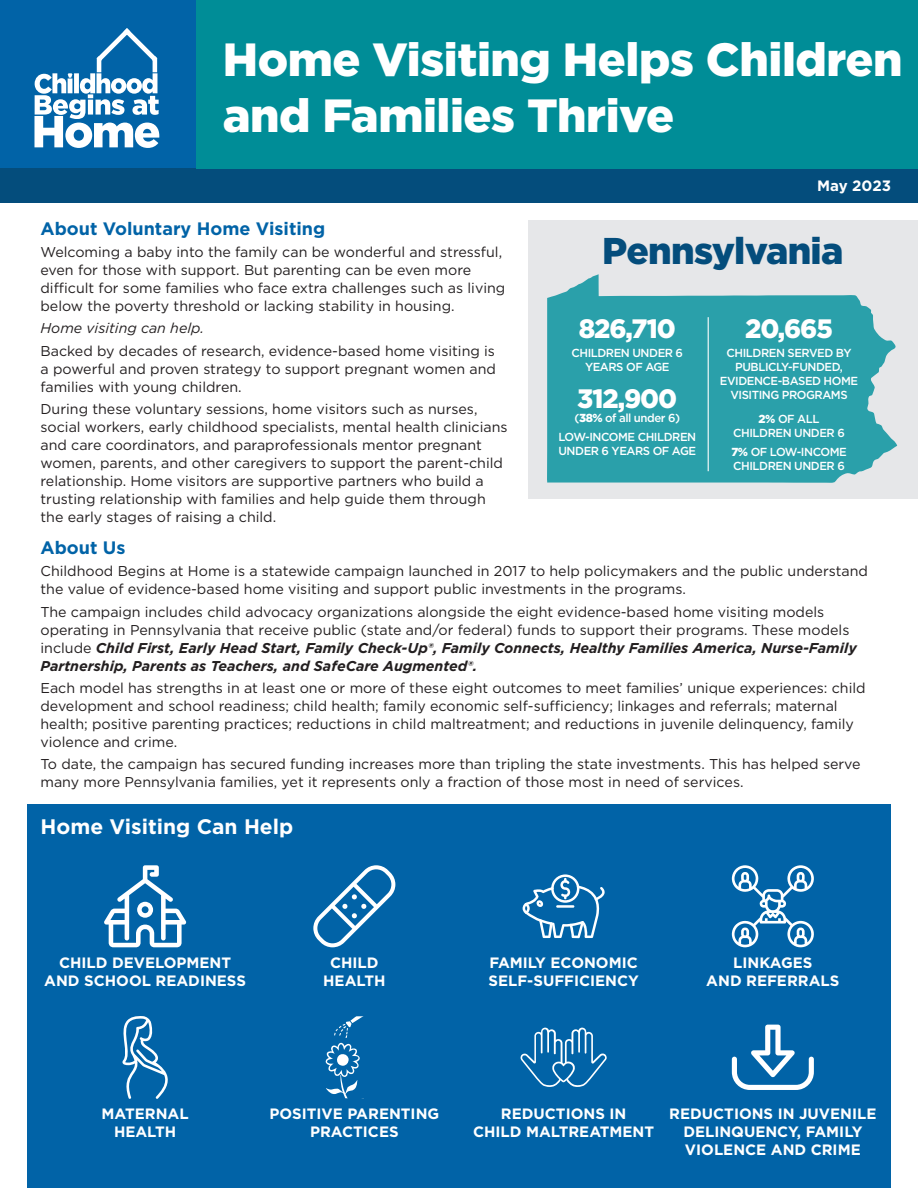
<style>
.page{position:relative;width:918px;height:1188px;background:#fff}
.page>*{position:absolute;margin:0;border:0;box-sizing:border-box;transform-origin:0 0}
.t1{font:900 46.5px/55.8px "Gotham";letter-spacing:-.01em;color:#fff}
.t2{font:900 37.2px "Gotham";letter-spacing:-.02em;color:#044d7c}
.t3{font:900 26.55px "Gotham";letter-spacing:-.04em;color:#fff}
.t4{font:700 21px "Gotham";color:#fff}
.t5{font:700 18px "Gotham";color:#0163a7}
.t6{font:700 15px/18px "Gotham";color:#fff;text-align:center}
.t7{font:14.25px/18px "Gotham";color:#231f20}
.t8{font:italic 14.25px "Gotham";color:#231f20}
.t9{font:500 11.7px/14px "Gotham";letter-spacing:-.04em;color:#fff;text-align:center}
.s1{font-weight:700;font-style:italic}
.s2{font-weight:900}
</style>
<div class="page">
<div style="left:0;top:0;width:197px;height:169px;background:#0163a7"></div>
<div style="left:0;top:169px;width:918px;height:34px;background:#044d7c"></div>
<svg style="left:34px;top:28px;width:125px;height:120px"></svg>
<div style="left:197px;top:0;width:721px;height:169px;background:#008d97"></div>
<div style="left:27px;top:804px;width:864px;height:384px;background:#0163a7"></div>
<svg style="left:104px;top:865px;width:82px;height:82px"></svg>
<svg style="left:122px;top:1016px;width:46px;height:82px"></svg>
<svg style="left:313px;top:865px;width:82px;height:82px"></svg>
<svg style="left:325px;top:1016px;width:39px;height:82px"></svg>
<div style="left:337px;top:1054px;width:12px;height:12px;background:#fff;border-radius:50%"></div>
<svg style="left:523px;top:874px;width:82px;height:64px"></svg>
<svg style="left:521px;top:1028px;width:86px;height:59px"></svg>
<svg style="left:732px;top:865px;width:82px;height:82px"></svg>
<svg style="left:732px;top:1025px;width:82px;height:65px"></svg>
<div style="left:528px;top:220px;width:390px;height:279px;background:#e6e7e9"></div>
<svg style="left:554px;top:274px;width:343px;height:209px"></svg>
<div style="left:547px;top:296px;width:286px;height:187px;background:#2aa0aa"></div>
<hr style="left:708px;top:317px;width:1px;height:154px;background:#fff">
<h1 class="t1" style="left:223px;top:31px;width:681px">Home Visiting Helps Children and Families Thrive</h1>
<p class="t6" style="left:817px;top:176px;width:75px">May 2023</p>
<p class="t5" style="left:40px;top:216px;width:286px">About Voluntary Home Visiting</p>
<p class="t7" style="left:40px;top:243px;width:466px">Welcoming a baby into the family can be wonderful and stressful, even for those with support. But parenting can be even more difficult for some families who face extra challenges such as living below the poverty threshold or lacking stability in housing.</p>
<p class="t8" style="left:40px;top:319px;width:165px">Home visiting can help.</p>
<p class="t7" style="left:40px;top:341px;width:457px;text-align:justify">Backed by decades of research, evidence-based home visiting is a powerful and proven strategy to support pregnant women and families with young children.</p>
<p class="t7" style="left:40px;top:400px;width:469px">During these voluntary sessions, home visitors such as nurses, social workers, early childhood specialists, mental health clinicians and care coordinators, and paraprofessionals mentor pregnant women, parents, and other caregivers to support the parent-child relationship. Home visitors are supportive partners who build a trusting relationship with families and help guide them through the early stages of raising a child.</p>
<p class="t5" style="left:40px;top:536px;width:87px">About Us</p>
<p class="t7" style="left:40px;top:562px;width:829px">Childhood Begins at Home is a statewide campaign launched in 2017 to help policymakers and the public understand the value of evidence-based home visiting and support public investments in the programs.</p>
<p class="t7" style="left:40px;top:602px;width:818px">The campaign includes child advocacy organizations alongside the eight evidence-based home visiting models operating in Pennsylvania that receive public (state and/or federal) funds to support their programs. These models include <span class="s1">Child First, Early Head Start, Family Check-Up®, Family Connects, Healthy Families America, Nurse-Family Partnership, Parents as Teachers, and SafeCare Augmented®.</span></p>
<p class="t7" style="left:40px;top:679px;width:827px">Each model has strengths in at least one or more of these eight outcomes to meet families’ unique experiences: child development and school readiness; child health; family economic self-sufficiency; linkages and referrals; maternal health; positive parenting practices; reductions in child maltreatment; and reductions in juvenile delinquency, family violence and crime.</p>
<p class="t7" style="left:40px;top:755px;width:822px">To date, the campaign has secured funding increases more than tripling the state investments. This has helped serve many more Pennsylvania families, yet it represents only a fraction of those most in need of services.</p>
<h2 class="t2" style="left:602px;top:225px;width:243px">Pennsylvania</h2>
<h3 class="t3" style="left:579px;top:311px;width:99px">826,710</h3>
<p class="t9" style="left:572px;top:346px;width:113px">CHILDREN UNDER 6<br>YEARS OF AGE</p>
<h3 class="t3" style="left:577px;top:380px;width:102px">312,900</h3>
<p class="t9" style="left:558px;top:408px;width:139px;line-height:18.9px">(<span class="s2">38%</span> of all under 6)<br>LOW-INCOME CHILDREN</p>
<p class="t9" style="left:558px;top:444px;width:139px">UNDER 6 YEARS OF AGE</p>
<h3 class="t3" style="left:745px;top:311px;width:89px">20,665</h3>
<p class="t9" style="left:720px;top:346px;width:140px">CHILDREN SERVED BY<br>PUBLICLY-FUNDED,<br>EVIDENCE-BASED HOME<br>VISITING PROGRAMS</p>
<p class="t9" style="left:733px;top:412px;width:113px"><span class="s2">2%</span> OF ALL<br>CHILDREN UNDER 6</p>
<p class="t9" style="left:731px;top:445px;width:117px;text-align:left"><span class="s2">7%</span> OF LOW-INCOME<br>CHILDREN UNDER 6</p>
<h3 class="t4" style="left:40px;top:813px;width:254px">Home Visiting Can Help</h3>
<p class="t6" style="left:44px;top:954px;width:203px">CHILD DEVELOPMENT<br>AND SCHOOL READINESS</p>
<p class="t6" style="left:323px;top:954px;width:64px">CHILD<br>HEALTH</p>
<p class="t6" style="left:489px;top:954px;width:152px;text-align:left">FAMILY ECONOMIC<br>SELF-SUFFICIENCY</p>
<p class="t6" style="left:706px;top:954px;width:135px">LINKAGES<br>AND REFERRALS</p>
<p class="t6" style="left:102px;top:1105px;width:89px">MATERNAL<br>HEALTH</p>
<p class="t6" style="left:269px;top:1105px;width:171px">POSITIVE PARENTING<br>PRACTICES</p>
<p class="t6" style="left:473px;top:1105px;width:183px">REDUCTIONS IN<br>CHILD MALTREATMENT</p>
<p class="t6" style="left:669px;top:1105px;width:209px">REDUCTIONS IN JUVENILE<br>DELINQUENCY, FAMILY<br>VIOLENCE AND CRIME</p>
</div>
